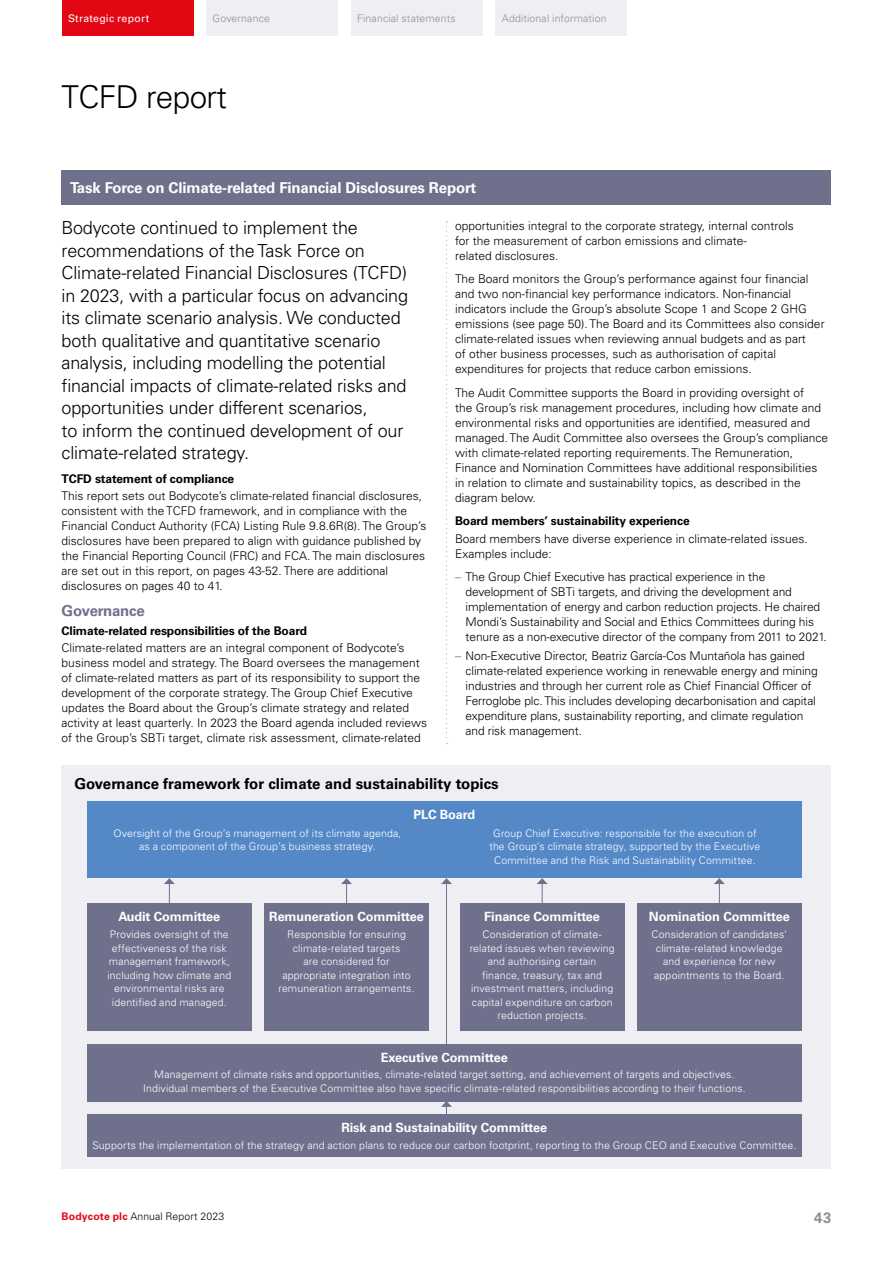
<style>
.page{position:relative;width:893px;height:1263px;background:#fff}
.page>*{position:absolute;margin:0;border:0;box-sizing:border-box;transform-origin:0 0}
.t1{font:300 31.5px "Univers LT Std";letter-spacing:-.02em;color:#000}
.t2{font:300 18px/22.5px "Univers LT Std";letter-spacing:-.01em;color:#000}
.t3{font:700 15px "Univers LT Std";letter-spacing:-.01em;color:#fff}
.t4{font:700 15px "Univers LT Std";color:#000}
.t5{font:700 15px "Univers LT Std";letter-spacing:-.01em;color:#6f718c}
.t6{font:700 15px "Univers LT Std";color:#909090}
.t7{font:700 12.75px "Univers LT Std";letter-spacing:-.01em;color:#fff}
.t8{font:300 12px/15px "Univers LT Std";color:#000}
.t9{font:700 12px "Univers LT Std";letter-spacing:-.01em;color:#000}
.t10{font:300 10.5px/13.5px "Univers LT Std";letter-spacing:.015em;color:#fff;text-align:center}
.t11{font:300 10.5px "Univers LT Std";letter-spacing:.015em;color:#909090}
.t12{font:300 10.5px "Univers LT Std";letter-spacing:.01em;color:#000}
.t13{font:10.5px "Univers LT Std";letter-spacing:.025em;color:#fff}
.s1{color:#6f718c}
.s2{font-weight:700;color:#e30613}
</style>
<div class="page">
<svg style="left:446px;top:221px;width:1px;height:523px"></svg>
<div style="left:62px;top:170px;width:769px;height:34px;background:#6f718c"></div>
<div style="left:62px;top:765px;width:769px;height:404px;background:#efeef3"></div>
<div style="left:87px;top:801px;width:714px;height:77px;background:#5488c7"></div>
<hr style="left:446px;top:883px;width:1px;height:161px;background:#6f718c">
<svg style="left:441px;top:878px;width:11px;height:6px"></svg>
<div style="left:87px;top:904px;width:165px;height:127px;background:#6f718c"></div>
<svg style="left:164px;top:878px;width:11px;height:26px"></svg>
<div style="left:264px;top:904px;width:165px;height:127px;background:#6f718c"></div>
<svg style="left:341px;top:878px;width:11px;height:26px"></svg>
<div style="left:460px;top:904px;width:164px;height:127px;background:#6f718c"></div>
<svg style="left:537px;top:878px;width:11px;height:26px"></svg>
<div style="left:637px;top:904px;width:164px;height:127px;background:#6f718c"></div>
<svg style="left:714px;top:878px;width:11px;height:26px"></svg>
<div style="left:87px;top:1044px;width:714px;height:57px;background:#6f718c"></div>
<div style="left:87px;top:1114px;width:714px;height:43px;background:#6f718c"></div>
<svg style="left:441px;top:1101px;width:11px;height:13px"></svg>
<div style="left:62px;top:0;width:131px;height:36px;background:#e30613"></div>
<div style="left:206px;top:0;width:132px;height:36px;background:#efeef3"></div>
<div style="left:351px;top:0;width:132px;height:36px;background:#efeef3"></div>
<div style="left:495px;top:0;width:132px;height:36px;background:#efeef3"></div>
<p class="t13" style="left:68px;top:13px;width:83px">Strategic report</p>
<p class="t11" style="left:213px;top:12px;width:59px">Governance</p>
<p class="t11" style="left:357px;top:12px;width:100px">Financial statements</p>
<p class="t11" style="left:502px;top:12px;width:106px">Additional information</p>
<h1 class="t1" style="left:62px;top:78px;width:167px">TCFD report</h1>
<p class="t3" style="left:70px;top:178px;width:408px">Task Force on Climate-related Financial Disclosures Report</p>
<p class="t2" style="left:62px;top:217px;width:348px">Bodycote continued to implement the recommendations of the Task Force on Climate-related Financial Disclosures (TCFD) in 2023, with a particular focus on advancing its climate scenario analysis. We conducted both qualitative and quantitative scenario analysis, including modelling the potential financial impacts of climate-related risks and opportunities under different scenarios,<br>to inform the continued development of our climate-related strategy.</p>
<p class="t9" style="left:62px;top:471px;width:174px">TCFD statement of compliance</p>
<p class="t8" style="left:62px;top:488px;width:366px">This report sets out Bodycote’s climate-related financial disclosures, consistent with the TCFD framework, and in compliance with the Financial Conduct Authority (FCA) Listing Rule 9.8.6R(8). The Group’s disclosures have been prepared to align with guidance published by the Financial Reporting Council (FRC) and FCA. The main disclosures are set out in this report, on pages 43-52. There are additional disclosures on pages 40 to 41.</p>
<p class="t5" style="left:62px;top:602px;width:85px">Governance</p>
<p class="t9" style="left:62px;top:623px;width:247px">Climate-related responsibilities of the Board</p>
<p class="t8" style="left:62px;top:640px;width:367px">Climate-related matters are an integral component of Bodycote’s business model and strategy. The Board oversees the management of climate-related matters as part of its responsibility to support the development of the corporate strategy. The Group Chief Executive updates the Board about the Group’s climate strategy and related activity at least quarterly. In 2023 the Board agenda included reviews of the Group’s SBTi target, climate risk assessment, climate-related</p>
<p class="t8" style="left:455px;top:218px;width:340px">opportunities integral to the corporate strategy, internal controls for the measurement of carbon emissions and climate-<br>related disclosures.</p>
<p class="t8" style="left:455px;top:272px;width:371px">The Board monitors the Group’s performance against four financial and two non-financial key performance indicators. Non-financial indicators include the Group’s absolute Scope 1 and Scope 2 GHG emissions (see page 50). The Board and its Committees also consider climate-related issues when reviewing annual budgets and as part<br>of other business processes, such as authorisation of capital expenditures for projects that reduce carbon emissions.</p>
<p class="t8" style="left:455px;top:385px;width:374px">The Audit Committee supports the Board in providing oversight of<br>the Group’s risk management procedures, including how climate and environmental risks and opportunities are identified, measured and managed. The Audit Committee also oversees the Group’s compliance with climate-related reporting requirements. The Remuneration, Finance and Nomination Committees have additional responsibilities in relation to climate and sustainability topics, as described in the diagram below.</p>
<p class="t9" style="left:455px;top:514px;width:236px">Board members’ sustainability experience</p>
<p class="t8" style="left:455px;top:531px;width:354px">Board members have diverse experience in climate-related issues.<br>Examples include:</p>
<p class="t8" style="left:466px;top:569px;width:363px;text-indent:-11px"><span class="s1">–</span> The Group Chief Executive has practical experience in the development of SBTi targets, and driving the development and implementation of energy and carbon reduction projects. He chaired Mondi’s Sustainability and Social and Ethics Committees during his tenure as a non-executive director of the company from 2011 to 2021.</p>
<p class="t8" style="left:466px;top:648px;width:354px;text-indent:-11px"><span class="s1">–</span> Non-Executive Director, Beatriz García-Cos Muntañola has gained climate-related experience working in renewable energy and mining industries and through her current role as Chief Financial Officer of Ferroglobe plc. This includes developing decarbonisation and capital expenditure plans, sustainability reporting, and climate regulation and risk management.</p>
<p class="t4" style="left:74px;top:775px;width:426px">Governance framework for climate and sustainability topics</p>
<p class="t7" style="left:413px;top:807px;width:63px">PLC Board</p>
<p class="t10" style="left:113px;top:826px;width:290px">Oversight of the Group’s management of its climate agenda, as a component of the Group’s business strategy.</p>
<p class="t10" style="left:489px;top:826px;width:273px">Group Chief Executive: responsible for the execution of the Group's climate strategy, supported by the Executive<br>Committee and the Risk and Sustainability Committee.</p>
<p class="t7" style="left:118px;top:909px;width:103px">Audit Committee</p>
<p class="t10" style="left:108px;top:928px;width:125px">Provides oversight of the effectiveness of the risk management framework, including how climate and environmental risks are identified and managed.</p>
<p class="t7" style="left:269px;top:909px;width:156px">Remuneration Committee</p>
<p class="t10" style="left:278px;top:928px;width:138px">Responsible for ensuring climate-related targets<br>are considered for appropriate integration into remuneration arrangements.</p>
<p class="t7" style="left:484px;top:909px;width:117px">Finance Committee</p>
<p class="t10" style="left:470px;top:928px;width:146px">Consideration of climate&shy;related issues when reviewing and authorising certain finance, treasury, tax and investment matters, including capital expenditure on carbon reduction projects.</p>
<p class="t7" style="left:649px;top:909px;width:142px">Nomination Committee</p>
<p class="t10" style="left:651px;top:928px;width:137px">Consideration of candidates’ climate-related knowledge and experience for new appointments to the Board.</p>
<p class="t7" style="left:381px;top:1050px;width:128px">Executive Committee</p>
<p class="t10" style="left:143px;top:1068px;width:604px">Management of climate risks and opportunities, climate-related target setting, and achievement of targets and objectives.<br>Individual members of the Executive Committee also have specific climate-related responsibilities according to their functions.</p>
<p class="t7" style="left:341px;top:1120px;width:207px">Risk and Sustainability Committee</p>
<p class="t10" style="left:92px;top:1138px;width:705px">Supports the implementation of the strategy and action plans to reduce our carbon footprint, reporting to the Group CEO and Executive Committee.</p>
<p class="t12" style="left:62px;top:1209px;width:164px"><span class="s2">Bodycote plc</span> Annual Report 2023</p>
<p class="t6" style="left:814px;top:1209px;width:19px">43</p>
</div>
